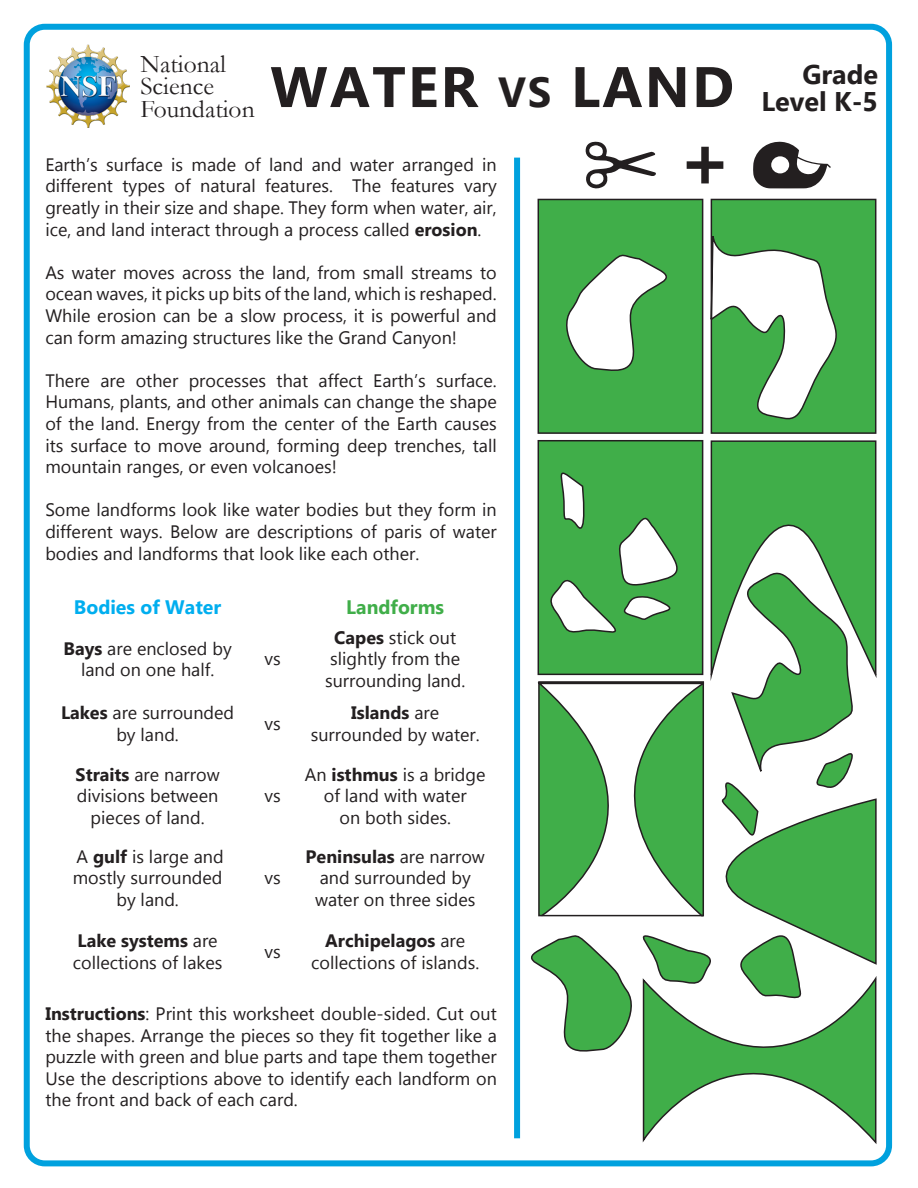
<style>
.page{position:relative;width:918px;height:1188px;background:#fff}
.page>*{position:absolute;margin:0;border:0;box-sizing:border-box;transform-origin:0 0}
.t1{font:700 57px "Ebrima";letter-spacing:.04em;color:#231f20}
.t2{font:700 27px/27px "Gadugi";color:#231f20;text-align:right}
.t3{font:25.5px/22.5px "Garamond";color:#231f20}
.t4{font:700 19.5px "Gadugi";color:#00aeef}
.t5{font:700 19.5px "Gadugi";color:#40ae49}
.t6{font:18px/21.6px "Gadugi";color:#231f20;text-align:center}
.s1{font-weight:700}
.s2{font-size:42px}
</style>
<div class="page">
<img style="left:46px;top:44px;width:84px;height:84px">
<div style="left:514px;top:158px;width:6px;height:980px;background:#00a1de"></div>
<div style="left:24px;top:24px;width:868px;height:1142px;border:6px solid #00a1de;border-radius:18px"></div>
<svg style="left:519px;top:198px;width:358px;height:946px"></svg>
<svg style="left:586px;top:142px;width:70px;height:47px"></svg>
<svg style="left:753px;top:141px;width:78px;height:47px"></svg>
<div style="left:701px;top:147px;width:8px;height:36px;background:#231f20"></div>
<div style="left:687px;top:161px;width:36px;height:8px;background:#231f20"></div>
<h3 class="t3" style="left:140px;top:52px;width:116px">National<br>Science<br>Foundation</h3>
<h2 class="t2" style="left:761px;top:61px;width:118px">Grade<br>Level K-5</h2>
<p class="t6" style="left:45px;top:153px;width:453px;text-align:justify">Earth’s surface is made of land and water arranged in different types of natural features. The features vary greatly in their size and shape. They form when water, air, ice, and land interact through a process called <span class="s1">erosion</span>.</p>
<p class="t6" style="left:45px;top:261px;width:453px;text-align:justify">As water moves across the land, from small streams to ocean waves, it picks up bits of the land, which is reshaped.<br>While erosion can be a slow process, it is powerful and can form amazing structures like the Grand Canyon!</p>
<p class="t6" style="left:45px;top:369px;width:453px;text-align:justify">There are other processes that affect Earth’s surface.<br>Humans, plants, and other animals can change the shape of the land. Energy from the center of the Earth causes its surface to move around, forming deep trenches, tall mountain ranges, or even volcanoes!</p>
<p class="t6" style="left:45px;top:499px;width:453px;text-align:justify">Some landforms look like water bodies but they form in different ways. Below are descriptions of paris of water bodies and landforms that look like each other.</p>
<p class="t4" style="left:74px;top:595px;width:149px">Bodies of Water</p>
<p class="t5" style="left:346px;top:595px;width:99px">Landforms</p>
<p class="t6" style="left:64px;top:637px;width:170px"><span class="s1">Bays</span> are enclosed by land on one half.</p>
<h1 class="t1" style="left:270px;top:42px;width:465px">WATER <span class="s2">VS</span> LAND</h1>
<p class="t6" style="left:325px;top:626px;width:142px"><span class="s1">Capes</span> stick out slightly from the surrounding land.</p>
<p class="t6" style="left:264px;top:648px;width:18px">vs</p>
<p class="t6" style="left:61px;top:702px;width:175px"><span class="s1">Lakes</span> are surrounded by land.</p>
<p class="t6" style="left:76px;top:763px;width:146px"><span class="s1">Straits</span> are narrow divisions between pieces of land.</p>
<p class="t6" style="left:73px;top:845px;width:152px">A <span class="s1">gulf</span> is large and mostly surrounded by land.</p>
<p class="t6" style="left:264px;top:713px;width:18px">vs</p>
<p class="t6" style="left:264px;top:785px;width:18px">vs</p>
<p class="t6" style="left:264px;top:867px;width:18px">vs</p>
<p class="t6" style="left:311px;top:702px;width:170px"><span class="s1">Islands</span> are surrounded by water.</p>
<p class="t6" style="left:305px;top:763px;width:182px">An <span class="s1">isthmus</span> is a bridge of land with water<br>on both sides.</p>
<p class="t6" style="left:306px;top:845px;width:181px"><span class="s1">Peninsulas</span> are narrow and surrounded by water on three sides</p>
<p class="t6" style="left:311px;top:930px;width:170px"><span class="s1">Archipelagos</span> are collections of islands.</p>
<p class="t6" style="left:45px;top:1003px;width:453px;text-align:justify"><span class="s1">Instructions</span>: Print this worksheet double-sided. Cut out the shapes. Arrange the pieces so they fit together like a puzzle with green and blue parts and tape them together Use the descriptions above to identify each landform on the front and back of each card.</p>
<p class="t6" style="left:73px;top:930px;width:151px;text-align:left"><span class="s1">Lake systems</span> are collections of lakes</p>
<p class="t6" style="left:264px;top:941px;width:18px">vs</p>
</div>
